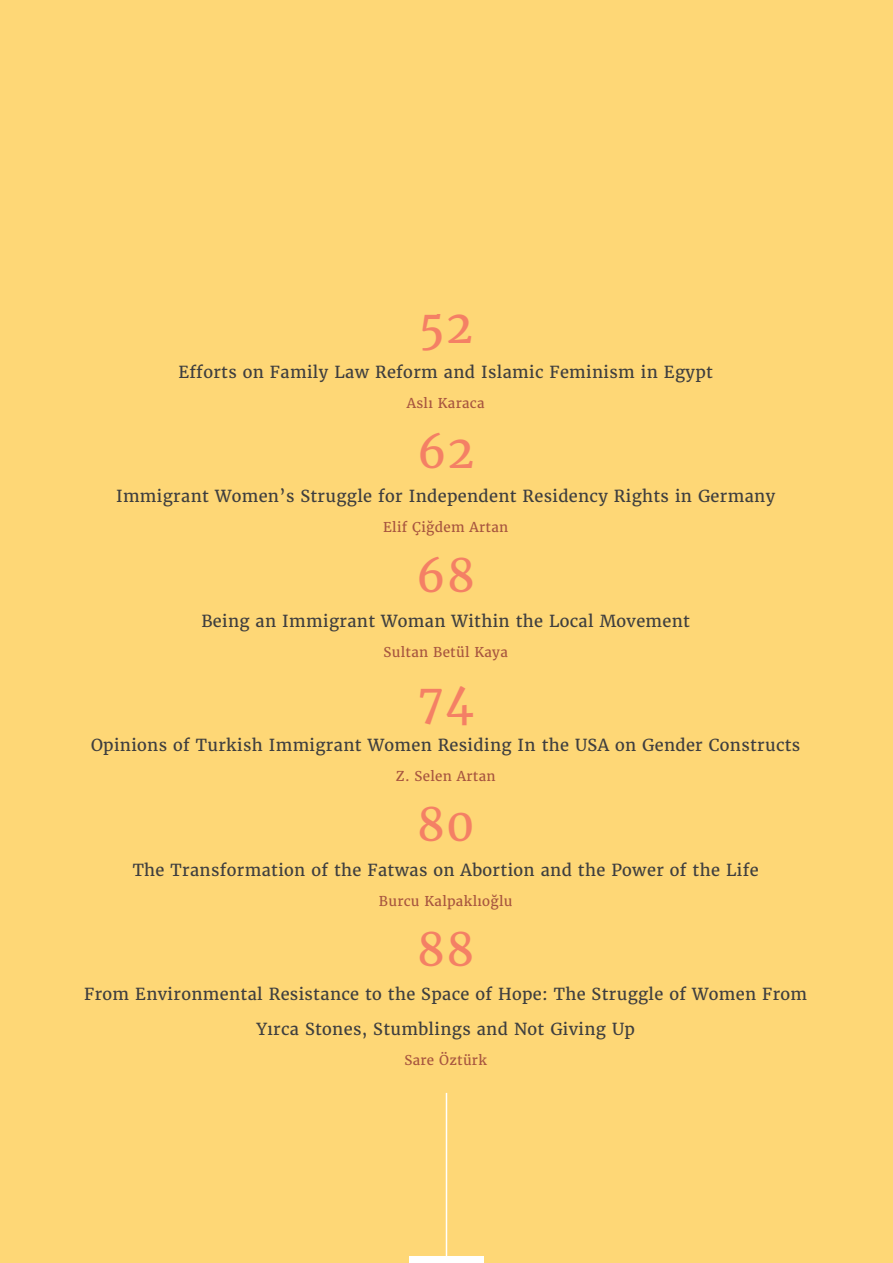
<style>
.page{position:relative;width:893px;height:1263px;background:#fed776}
.page>*{position:absolute;margin:0;border:0;box-sizing:border-box;transform-origin:0 0}
.t1{font:45px "Merriweather";letter-spacing:.02em;color:#f48065}
.t2{font:16.5px/34.5px "Merriweather";letter-spacing:.02em;color:#3e3e3f;text-align:center}
.t3{font:13.5px "Merriweather";letter-spacing:.02em;color:#a7553f}
</style>
<div class="page">
<hr style="left:446px;top:1093px;width:1px;height:170px;background:#fff">
<div style="left:409px;top:1256px;width:75px;height:7px;background:#fff"></div>
<h1 class="t1" style="left:419px;top:299px;width:56px">52</h1>
<p class="t2" style="left:178px;top:354px;width:536px">Efforts on Family Law Reform and Islamic Feminism in Egypt</p>
<p class="t3" style="left:407px;top:394px;width:79px">Aslı Karaca</p>
<h1 class="t1" style="left:417px;top:423px;width:59px">62</h1>
<p class="t2" style="left:116px;top:479px;width:661px">Immigrant Women’s Struggle for Independent Residency Rights in Germany</p>
<p class="t3" style="left:383px;top:519px;width:127px">Elif Çiğdem Artan</p>
<h1 class="t1" style="left:416px;top:548px;width:61px">68</h1>
<p class="t2" style="left:201px;top:603px;width:490px">Being an Immigrant Woman Within the Local Movement</p>
<p class="t3" style="left:384px;top:643px;width:126px">Sultan Betül Kaya</p>
<h1 class="t1" style="left:418px;top:672px;width:57px">74</h1>
<p class="t2" style="left:91px;top:728px;width:711px">Opinions of Turkish Immigrant Women Residing In the USA on Gender Constructs</p>
<p class="t3" style="left:396px;top:768px;width:101px">Z. Selen Artan</p>
<h1 class="t1" style="left:417px;top:797px;width:59px">80</h1>
<p class="t2" style="left:133px;top:852px;width:627px">The Transformation of the Fatwas on Abortion and the Power of the Life</p>
<p class="t3" style="left:379px;top:892px;width:135px">Burcu Kalpaklıoğlu</p>
<h1 class="t1" style="left:417px;top:921px;width:60px">88</h1>
<p class="t2" style="left:84px;top:977px;width:725px">From Environmental Resistance to the Space of Hope: The Struggle of Women From<br>Yırca Stones, Stumblings and Not Giving Up</p>
<p class="t3" style="left:404px;top:1051px;width:84px">Sare Öztürk</p>
</div>
